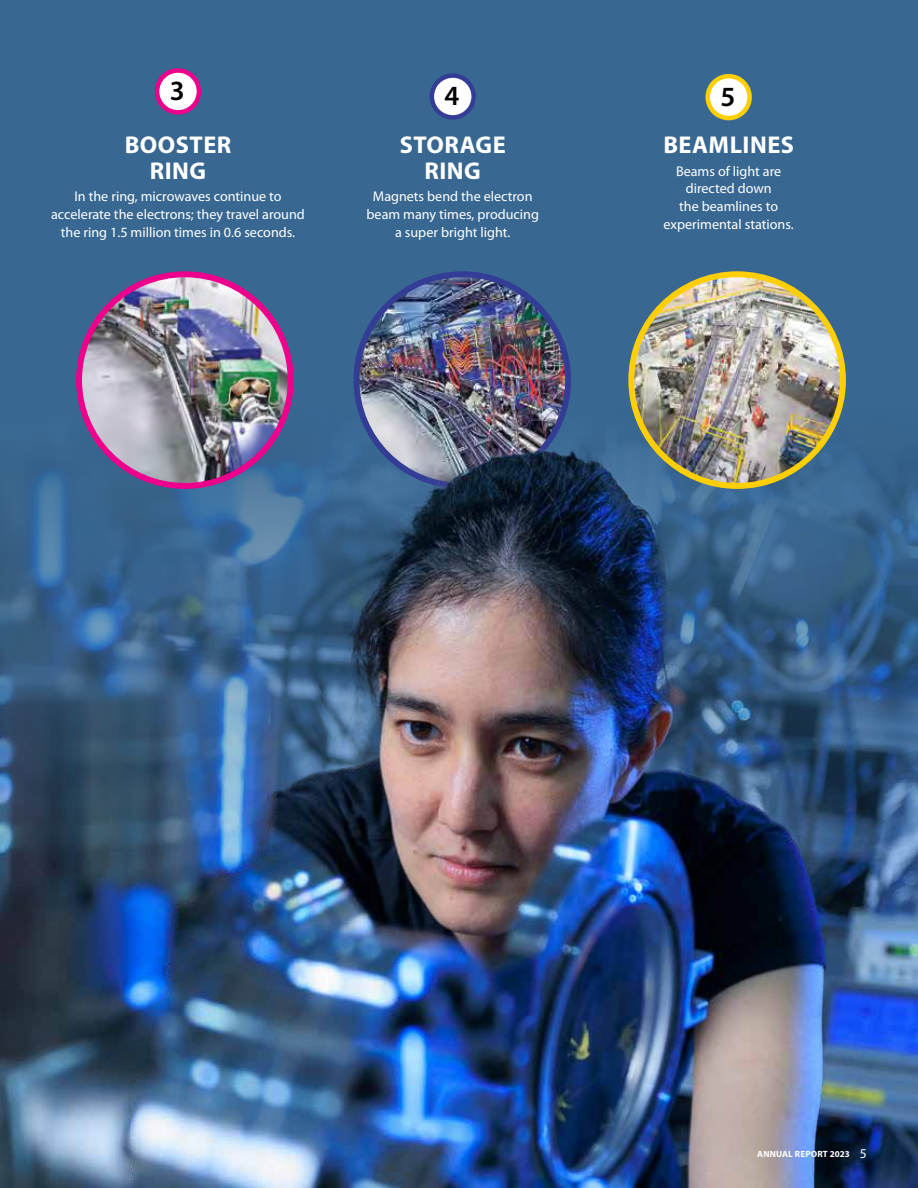
<style>
.page{position:relative;width:918px;height:1188px;background:#386892}
.page>*{position:absolute;margin:0;border:0;box-sizing:border-box;transform-origin:0 0}
.t1{font:600 27.9px "Myriad Pro";color:#000}
.t2{font:700 24.3px/26px "Myriad Pro";letter-spacing:.02em;color:#fff;text-align:center}
.t3{font:14.1px/17.7px "Myriad Pro";color:#fff;text-align:center}
.t4{font:700 9px "Myriad Pro";letter-spacing:.02em;color:#fff}
.s1{font-weight:400;font-size:13.5px}
</style>
<div class="page">
<img style="left:892px;top:458px;width:26px;height:730px">
<svg style="left:157px;top:70px;width:42px;height:42px"></svg>
<div style="left:155px;top:68px;width:46px;height:47px;border:4px solid #ec008c;border-radius:50%"></div>
<img style="left:79px;top:274px;width:212px;height:212px;border-radius:106px">
<div style="left:432px;top:76px;width:42px;height:41px;background:#fff;border-radius:50%"></div>
<div style="left:430px;top:73px;width:46px;height:47px;border:4px solid #333d95;border-radius:50%"></div>
<img style="left:356px;top:274px;width:212px;height:212px;border-radius:106px">
<div style="left:708px;top:76px;width:42px;height:42px;background:#fff;border-radius:50%"></div>
<div style="left:706px;top:74px;width:46px;height:46px;border:4px solid #fecf06;border-radius:50%"></div>
<img style="left:631px;top:274px;width:212px;height:212px;border-radius:106px">
<img style="left:76px;top:343px;width:816px;height:845px">
<img style="left:0;top:456px;width:85px;height:732px">
<h1 class="t1" style="left:170px;top:73px;width:16px">3</h1>
<h2 class="t2" style="left:125px;top:131px;width:108px">BOOSTER<br>RING</h2>
<p class="t3" style="left:51px;top:188px;width:255px">In the ring, microwaves continue to accelerate the electrons; they travel around the ring 1.5 million times in 0.6 seconds.</p>
<h1 class="t1" style="left:445px;top:78px;width:16px">4</h1>
<h2 class="t2" style="left:400px;top:131px;width:107px">STORAGE<br>RING</h2>
<p class="t3" style="left:367px;top:188px;width:174px">Magnets bend the electron beam many times, producing a super bright light.</p>
<h1 class="t1" style="left:721px;top:79px;width:16px">5</h1>
<h2 class="t2" style="left:663px;top:131px;width:132px">BEAMLINES</h2>
<p class="t3" style="left:664px;top:162px;width:132px">Beams of light are directed down<br>the beamlines to experimental stations.</p>
<p class="t4" style="left:757px;top:1148px;width:111px">ANNUAL REPORT 2023 <span class="s1">5</span></p>
</div>
